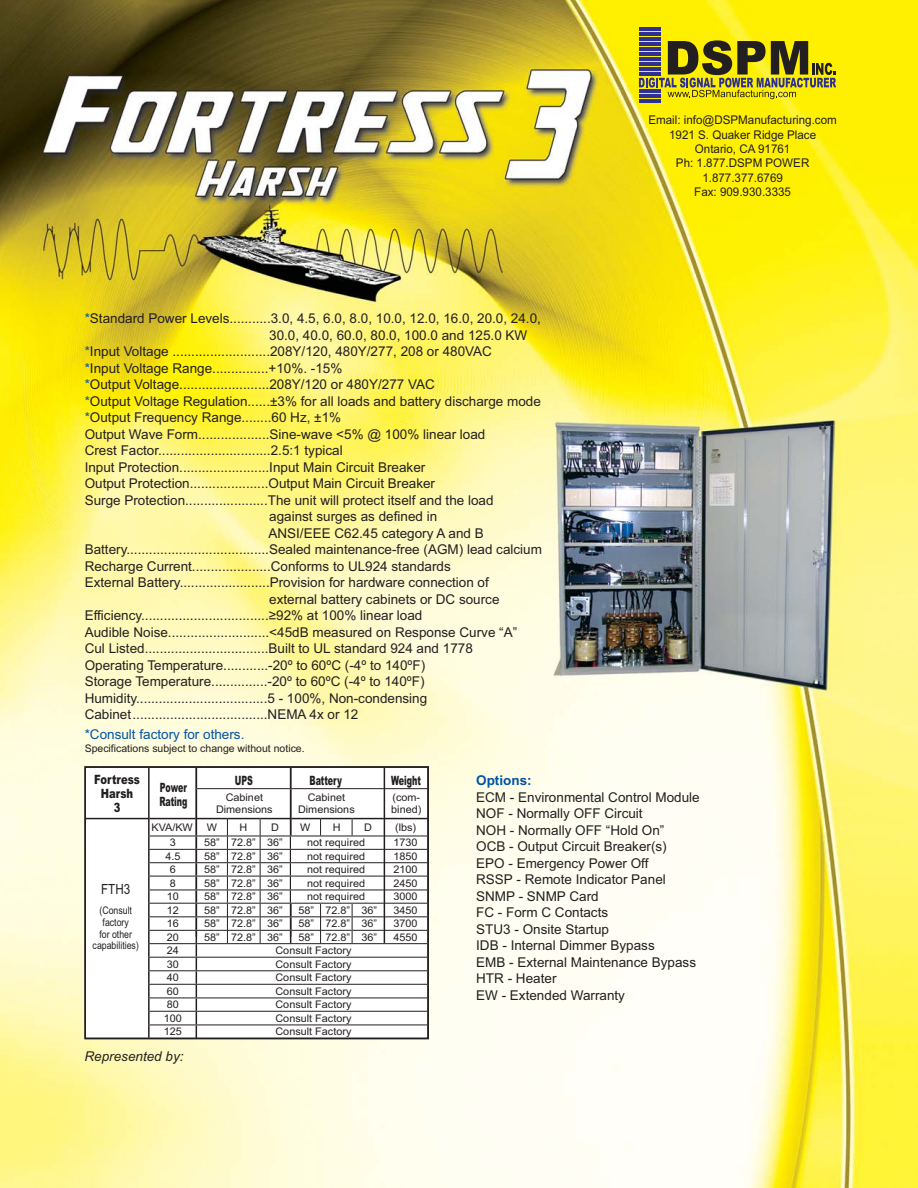
<style>
.page{position:relative;width:918px;height:1188px;background:#fff}
.page>*{position:absolute;margin:0;border:0;box-sizing:border-box;transform-origin:0 0}
.t1{font:13.95px "Arial";color:#231f20;scale:.83 1}
.t2{font:13.5px/16.5px "Arial";color:#231f20}
.t3{font:13.5px "Arial";color:#0054a6}
.t4{font:italic 13.5px "Arial";color:#231f20}
.t5{font:700 13.5px "Arial";color:#0054a6}
.t6{font:900 12.9px/14px "Arial";color:#231f20;scale:.62 1}
.t7{font:900 12.9px/14px "Arial";color:#231f20;text-align:center;scale:.78 1}
.t8{font:12px/14.4px "Arial";color:#231f20;text-align:center}
.t9{font:10.5px/13.5px "Arial";color:#231f20;text-align:justify}
.t10{font:10.5px/11.7px "Arial";color:#231f20;text-align:center;scale:.83 1}
.s1{color:#0054a6}
</style>
<div class="page">
<img style="left:0;top:0;width:918px;height:1188px">
<svg style="left:639px;top:40px;width:197px;height:59px;background:#a0961d"></svg>
<hr style="left:639px;top:27px;width:22px;height:3px;background:#2e3092">
<hr style="left:639px;top:32px;width:22px;height:3px;background:#2e3092">
<hr style="left:639px;top:37px;width:22px;height:3px;background:#2e3092">
<hr style="left:639px;top:42px;width:22px;height:3px;background:#2e3092">
<hr style="left:639px;top:47px;width:22px;height:3px;background:#2e3092">
<hr style="left:639px;top:52px;width:22px;height:3px;background:#2e3092">
<hr style="left:639px;top:57px;width:22px;height:3px;background:#2e3092">
<hr style="left:639px;top:62px;width:22px;height:3px;background:#2e3092">
<hr style="left:639px;top:67px;width:22px;height:3px;background:#2e3092">
<hr style="left:639px;top:72px;width:22px;height:4px;background:#2e3092">
<hr style="left:639px;top:90px;width:22px;height:3px;background:#2e3092">
<hr style="left:639px;top:95px;width:22px;height:3px;background:#2e3092">
<hr style="left:639px;top:100px;width:22px;height:3px;background:#2e3092">
<div style="left:85px;top:767px;width:343px;height:271px;background:#fff"></div>
<hr style="left:85px;top:818px;width:343px;height:1px;background:#231f20">
<hr style="left:148px;top:767px;width:2px;height:271px;background:#231f20">
<hr style="left:196px;top:767px;width:1px;height:272px;background:#231f20">
<hr style="left:290px;top:767px;width:1px;height:177px;background:#231f20">
<hr style="left:149px;top:930px;width:278px;height:1px;background:#231f20">
<hr style="left:149px;top:916px;width:278px;height:1px;background:#231f20">
<hr style="left:196px;top:788px;width:232px;height:1px;background:#231f20">
<hr style="left:227px;top:819px;width:1px;height:125px;background:#231f20">
<hr style="left:260px;top:819px;width:1px;height:125px;background:#231f20">
<hr style="left:320px;top:819px;width:1px;height:125px;background:#231f20">
<hr style="left:352px;top:819px;width:1px;height:125px;background:#231f20">
<div style="left:291px;top:836px;width:94px;height:67px;background:#fff"></div>
<hr style="left:149px;top:862px;width:278px;height:1px;background:#231f20">
<hr style="left:149px;top:849px;width:278px;height:1px;background:#231f20">
<hr style="left:149px;top:836px;width:278px;height:1px;background:#231f20">
<hr style="left:149px;top:903px;width:278px;height:1px;background:#231f20">
<hr style="left:149px;top:890px;width:278px;height:1px;background:#231f20">
<hr style="left:149px;top:876px;width:278px;height:1px;background:#231f20">
<hr style="left:384px;top:767px;width:1px;height:177px;background:#231f20">
<hr style="left:149px;top:1011px;width:278px;height:1px;background:#231f20">
<hr style="left:149px;top:998px;width:278px;height:1px;background:#231f20">
<hr style="left:149px;top:984px;width:278px;height:1px;background:#231f20">
<hr style="left:149px;top:1025px;width:278px;height:1px;background:#231f20">
<hr style="left:149px;top:970px;width:278px;height:1px;background:#231f20">
<hr style="left:149px;top:957px;width:278px;height:1px;background:#231f20">
<hr style="left:149px;top:943px;width:278px;height:1px;background:#231f20">
<div style="left:84px;top:766px;width:345px;height:273px;border:2px solid #231f20"></div>
<p class="t2" style="left:85px;top:312px;width:458px"><span class="s1">*</span>Standard Power Levels...........3.0, 4.5, 6.0, 8.0, 10.0, 12.0, 16.0, 20.0, 24.0,</p>
<p class="t2" style="left:269px;top:328px;width:260px">30.0, 40.0, 60.0, 80.0, 100.0 and 125.0 KW</p>
<p class="t2" style="left:85px;top:345px;width:409px"><span class="s1">*</span>Input Voltage ..........................208Y/120, 480Y/277, 208 or 480VAC</p>
<p class="t2" style="left:85px;top:361px;width:259px"><span class="s1">*</span>Input Voltage Range...............+10%. -15%</p>
<p class="t2" style="left:85px;top:378px;width:352px"><span class="s1">*</span>Output Voltage........................208Y/120 or 480Y/277 VAC</p>
<p class="t2" style="left:85px;top:394px;width:458px"><span class="s1">*</span>Output Voltage Regulation......±3% for all loads and battery discharge mode</p>
<p class="t2" style="left:85px;top:411px;width:258px"><span class="s1">*</span>Output Frequency Range........60 Hz, ±1%</p>
<p class="t2" style="left:85px;top:427px;width:402px">Output Wave Form...................Sine-wave &lt;5% @ 100% linear load</p>
<p class="t2" style="left:85px;top:444px;width:260px">Crest Factor..............................2.5:1 typical</p>
<p class="t2" style="left:85px;top:460px;width:342px">Input Protection........................Input Main Circuit Breaker</p>
<p class="t2" style="left:85px;top:477px;width:352px">Output Protection.....................Output Main Circuit Breaker</p>
<p class="t2" style="left:85px;top:493px;width:410px">Surge Protection......................The unit will protect itself and the load</p>
<p class="t2" style="left:269px;top:510px;width:170px">against surges as defined in</p>
<p class="t2" style="left:268px;top:526px;width:217px">ANSI/EEE C62.45 category A and B</p>
<p class="t2" style="left:85px;top:543px;width:459px">Battery......................................Sealed maintenance-free (AGM) lead calcium</p>
<p class="t2" style="left:85px;top:559px;width:368px">Recharge Current.....................Conforms to UL924 standards</p>
<p class="t2" style="left:85px;top:576px;width:406px">External Battery........................Provision for hardware connection of</p>
<p class="t2" style="left:269px;top:592px;width:232px">external battery cabinets or DC source</p>
<p class="t2" style="left:85px;top:609px;width:339px">Efficiency..................................≥92% at 100% linear load</p>
<p class="t2" style="left:85px;top:625px;width:434px">Audible Noise...........................&lt;45dB measured on Response Curve “A”</p>
<p class="t2" style="left:85px;top:642px;width:390px">Cul Listed.................................Built to UL standard 924 and 1778</p>
<p class="t2" style="left:85px;top:658px;width:342px">Operating Temperature............-20º to 60ºC (-4º to 140ºF)</p>
<p class="t2" style="left:85px;top:675px;width:341px">Storage Temperature...............-20º to 60ºC (-4º to 140ºF)</p>
<p class="t2" style="left:85px;top:691px;width:344px">Humidity...................................5 - 100%, Non-condensing</p>
<p class="t2" style="left:85px;top:708px;width:275px">Cabinet....................................NEMA 4x or 12</p>
<p class="t3" style="left:85px;top:729px;width:161px">*Consult factory for others.</p>
<p class="t9" style="left:85px;top:743px;width:222px">Specifications subject to change without notice.</p>
<p class="t8" style="left:648px;top:114px;width:190px">Email: info@DSPManufacturing.com<br>1921 S. Quaker Ridge Place<br>Ontario, CA 91761<br>Ph: 1.877.DSPM POWER<br>1.877.377.6769<br>Fax: 909.930.3335</p>
<p class="t7" style="left:94px;top:773px;width:60px">Fortress<br>Harsh<br>3</p>
<p class="t1" style="left:101px;top:884px;width:37px">FTH3</p>
<p class="t10" style="left:93px;top:906px;width:57px">(Consult factory<br>for other capabilities)</p>
<p class="t6" style="left:159px;top:780px;width:47px">Power<br>Rating</p>
<p class="t6" style="left:235px;top:773px;width:31px">UPS</p>
<p class="t6" style="left:309px;top:773px;width:54px">Battery</p>
<p class="t6" style="left:391px;top:773px;width:50px">Weight</p>
<p class="t9" style="left:216px;top:793px;width:58px;line-height:11.7px;text-align:center">Cabinet<br>Dimensions</p>
<p class="t9" style="left:298px;top:793px;width:58px;line-height:11.7px;text-align:center">Cabinet<br>Dimensions</p>
<p class="t9" style="left:391px;top:793px;width:32px;line-height:11.7px">(com&shy;bined)</p>
<p class="t9" style="left:151px;top:822px;width:43px">KVA/KW</p>
<p class="t9" style="left:207px;top:822px;width:12px">W</p>
<p class="t9" style="left:240px;top:822px;width:9px">H</p>
<p class="t9" style="left:271px;top:822px;width:9px">D</p>
<p class="t9" style="left:300px;top:822px;width:12px">W</p>
<p class="t9" style="left:333px;top:822px;width:9px">H</p>
<p class="t9" style="left:364px;top:822px;width:9px">D</p>
<p class="t9" style="left:170px;top:837px;width:8px">3</p>
<p class="t9" style="left:204px;top:837px;width:80px">58” 72.8” 36”</p>
<p class="t9" style="left:165px;top:850px;width:17px">4.5</p>
<p class="t9" style="left:204px;top:850px;width:80px">58” 72.8” 36”</p>
<p class="t9" style="left:170px;top:864px;width:8px">6</p>
<p class="t9" style="left:204px;top:864px;width:80px">58” 72.8” 36”</p>
<p class="t9" style="left:170px;top:878px;width:8px">8</p>
<p class="t9" style="left:204px;top:878px;width:80px">58” 72.8” 36”</p>
<p class="t9" style="left:167px;top:891px;width:14px">10</p>
<p class="t9" style="left:204px;top:891px;width:80px">58” 72.8” 36”</p>
<p class="t9" style="left:307px;top:837px;width:59px">not required not required not required not required not required</p>
<p class="t9" style="left:167px;top:905px;width:14px">12</p>
<p class="t9" style="left:204px;top:905px;width:80px">58” 72.8” 36”</p>
<p class="t9" style="left:167px;top:918px;width:14px">16</p>
<p class="t9" style="left:204px;top:918px;width:80px">58” 72.8” 36”</p>
<p class="t9" style="left:167px;top:932px;width:14px">20</p>
<p class="t9" style="left:204px;top:932px;width:80px">58” 72.8” 36”</p>
<p class="t9" style="left:298px;top:905px;width:80px">58” 72.8” 36” 58” 72.8” 36” 58” 72.8” 36”</p>
<p class="t9" style="left:164px;top:945px;width:20px;text-align:left">24<br>30<br>40<br>60<br>80<br>100<br>125</p>
<p class="t9" style="left:275px;top:945px;width:77px">Consult Factory Consult Factory Consult Factory Consult Factory Consult Factory Consult Factory Consult Factory</p>
<p class="t9" style="left:395px;top:822px;width:23px">(lbs)</p>
<p class="t9" style="left:393px;top:837px;width:26px">1730<br>1850<br>2100<br>2450<br>3000<br>3450<br>3700<br>4550</p>
<p class="t4" style="left:85px;top:1051px;width:101px">Represented by:</p>
<p class="t5" style="left:476px;top:776px;width:57px">Options:</p>
<p class="t2" style="left:476px;top:790px;width:225px">ECM - Environmental Control Module<br>NOF - Normally OFF Circuit<br>NOH - Normally OFF “Hold On”<br>OCB - Output Circuit Breaker(s)<br>EPO - Emergency Power Off<br>RSSP - Remote Indicator Panel<br>SNMP - SNMP Card<br>FC - Form C Contacts<br>STU3 - Onsite Startup<br>IDB - Internal Dimmer Bypass<br>EMB - External Maintenance Bypass<br>HTR - Heater<br>EW - Extended Warranty</p>
</div>
